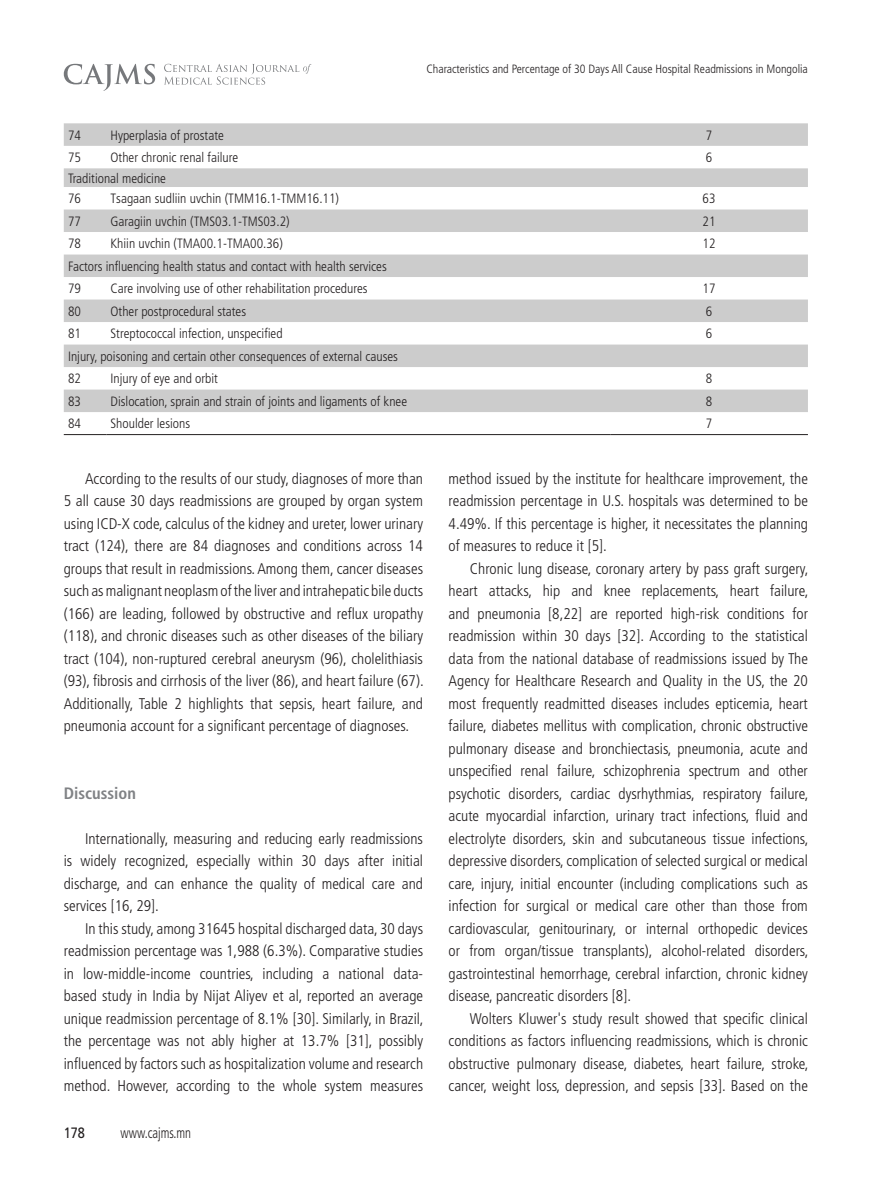
<style>
.page{position:relative;width:893px;height:1191px;background:#fff}
.page>*{position:absolute;margin:0;border:0;box-sizing:border-box;transform-origin:0 0}
.garchig{font:700 condensed 16.5px "Frutiger LT Std";color:#808285}
.t1{font:300 condensed 15.45px/22.5px "Frutiger LT Std";color:#231f20;text-align:justify}
.t2{font:300 condensed 15px "Frutiger LT Std";color:#231f20;scale:.85 1}
.t3{font:15px "Frutiger LT Std";color:#231f20;scale:.85 1}
.t4{font:300 condensed 13.5px "Frutiger LT Std";color:#231f20}
.t5{font:300 condensed 12px "Frutiger LT Std";color:#231f20}
</style>
<div class="page">
<svg style="left:64px;top:64px;width:91px;height:27px"></svg>
<svg style="left:164px;top:64px;width:147px;height:21px"></svg>
<svg style="left:64px;top:123px;width:744px;height:289px;fill:#ccc"></svg>
<hr style="left:64px;top:434px;width:42px;height:1px;background:#231f20">
<hr style="left:106px;top:434px;width:504px;height:1px;background:#231f20">
<hr style="left:610px;top:434px;width:198px;height:1px;background:#231f20">
<p class="t5" style="left:426px;top:62px;width:383px">Characteristics and Percentage of 30 Days All Cause Hospital Readmissions in Mongolia</p>
<p class="t4" style="left:68px;top:127px;width:14px">74</p>
<p class="t4" style="left:111px;top:127px;width:115px">Hyperplasia of prostate</p>
<p class="t4" style="left:706px;top:127px;width:8px">7</p>
<p class="t4" style="left:68px;top:150px;width:14px">75</p>
<p class="t4" style="left:111px;top:150px;width:129px">Other chronic renal failure</p>
<p class="t4" style="left:706px;top:150px;width:8px">6</p>
<p class="t4" style="left:68px;top:170px;width:100px">Traditional medicine</p>
<p class="t4" style="left:68px;top:191px;width:14px">76</p>
<p class="t4" style="left:111px;top:191px;width:230px">Tsagaan sudliin uvchin (TMM16.1-TMM16.11)</p>
<p class="t4" style="left:703px;top:191px;width:14px">63</p>
<p class="t4" style="left:68px;top:213px;width:14px">77</p>
<p class="t4" style="left:111px;top:213px;width:181px">Garagiin uvchin (TMS03.1-TMS03.2)</p>
<p class="t4" style="left:703px;top:213px;width:14px">21</p>
<p class="t4" style="left:68px;top:236px;width:14px">78</p>
<p class="t4" style="left:111px;top:236px;width:174px">Khiin uvchin (TMA00.1-TMA00.36)</p>
<p class="t4" style="left:703px;top:236px;width:14px">12</p>
<p class="t4" style="left:68px;top:258px;width:320px">Factors infl uencing health status and contact with health services</p>
<p class="t4" style="left:68px;top:281px;width:14px">79</p>
<p class="t4" style="left:111px;top:281px;width:259px">Care involving use of other rehabilitation procedures</p>
<p class="t4" style="left:703px;top:281px;width:14px">17</p>
<p class="t4" style="left:68px;top:303px;width:14px">80</p>
<p class="t4" style="left:111px;top:303px;width:137px">Other postprocedural states</p>
<p class="t4" style="left:706px;top:303px;width:8px">6</p>
<p class="t4" style="left:68px;top:326px;width:14px">81</p>
<p class="t4" style="left:111px;top:326px;width:174px">Streptococcal infection, unspecified</p>
<p class="t4" style="left:706px;top:326px;width:8px">6</p>
<p class="t4" style="left:68px;top:348px;width:331px">Injury, poisoning and certain other consequences of external causes</p>
<p class="t4" style="left:68px;top:371px;width:14px">82</p>
<p class="t4" style="left:111px;top:371px;width:109px">Injury of eye and orbit</p>
<p class="t4" style="left:706px;top:371px;width:8px">8</p>
<p class="t4" style="left:68px;top:393px;width:14px">83</p>
<p class="t4" style="left:111px;top:393px;width:298px">Dislocation, sprain and strain of joints and ligaments of knee</p>
<p class="t4" style="left:706px;top:393px;width:8px">8</p>
<p class="t4" style="left:68px;top:416px;width:14px">84</p>
<p class="t4" style="left:111px;top:416px;width:81px">Shoulder lesions</p>
<p class="t4" style="left:706px;top:416px;width:8px">7</p>
<p class="t1" style="left:64px;top:467px;width:361px;text-indent:21px">According to the results of our study, diagnoses of more than 5 all cause 30 days readmissions are grouped by organ system using ICD-X code, calculus of the kidney and ureter, lower urinary tract (124), there are 84 diagnoses and conditions across 14 groups that result in readmissions. Among them, cancer diseases such as malignant neoplasm of the liver and intrahepatic bile ducts (166) are leading, followed by obstructive and refl ux uropathy (118), and chronic diseases such as other diseases of the biliary tract (104), non-ruptured cerebral aneurysm (96), cholelithiasis (93), fibrosis and cirrhosis of the liver (86), and heart failure (67).<br>Additionally, Table 2 highlights that sepsis, heart failure, and pneumonia account for a significant percentage of diagnoses.</p>
<p class="garchig" style="left:64px;top:783px;width:74px">Discussion</p>
<p class="t1" style="left:64px;top:827px;width:361px;text-indent:21px">Internationally, measuring and reducing early readmissions is widely recognized, especially within 30 days after initial discharge, and can enhance the quality of medical care and services [16, 29].</p>
<p class="t1" style="left:64px;top:917px;width:361px;text-indent:21px">In this study, among 31645 hospital discharged data, 30 days readmission percentage was 1,988 (6.3%). Comparative studies in low-middle-income countries, including a national data&shy;based study in India by Nijat Aliyev et al, reported an average unique readmission percentage of 8.1% [30]. Similarly, in Brazil, the percentage was not ably higher at 13.7% [31], possibly infl uenced by factors such as hospitalization volume and research method. However, according to the whole system measures</p>
<p class="t3" style="left:64px;top:1124px;width:27px">178</p>
<p class="t2" style="left:120px;top:1124px;width:85px">www.cajms.mn</p>
<p class="t1" style="left:449px;top:467px;width:361px">method issued by the institute for healthcare improvement, the readmission percentage in U.S. hospitals was determined to be 4.49%. If this percentage is higher, it necessitates the planning of measures to reduce it [5].</p>
<p class="t1" style="left:449px;top:557px;width:361px;text-indent:21px">Chronic lung disease, coronary artery by pass graft surgery, heart attacks, hip and knee replacements, heart failure, and pneumonia [8,22] are reported high-risk conditions for readmission within 30 days [32]. According to the statistical data from the national database of readmissions issued by The Agency for Healthcare Research and Quality in the US, the 20 most frequently readmitted diseases includes epticemia, heart failure, diabetes mellitus with complication, chronic obstructive pulmonary disease and bronchiectasis, pneumonia, acute and unspecified renal failure, schizophrenia spectrum and other psychotic disorders, cardiac dysrhythmias, respiratory failure, acute myocardial infarction, urinary tract infections, fl uid and electrolyte disorders, skin and subcutaneous tissue infections, depressive disorders, complication of selected surgical or medical care, injury, initial encounter (including complications such as infection for surgical or medical care other than those from cardiovascular, genitourinary, or internal orthopedic devices or from organ/tissue transplants), alcohol-related disorders, gastrointestinal hemorrhage, cerebral infarction, chronic kidney disease, pancreatic disorders [8].</p>
<p class="t1" style="left:449px;top:1007px;width:361px;text-indent:21px">Wolters Kluwer's study result showed that specific clinical conditions as factors infl uencing readmissions, which is chronic obstructive pulmonary disease, diabetes, heart failure, stroke, cancer, weight loss, depression, and sepsis [33]. Based on the</p>
</div>
